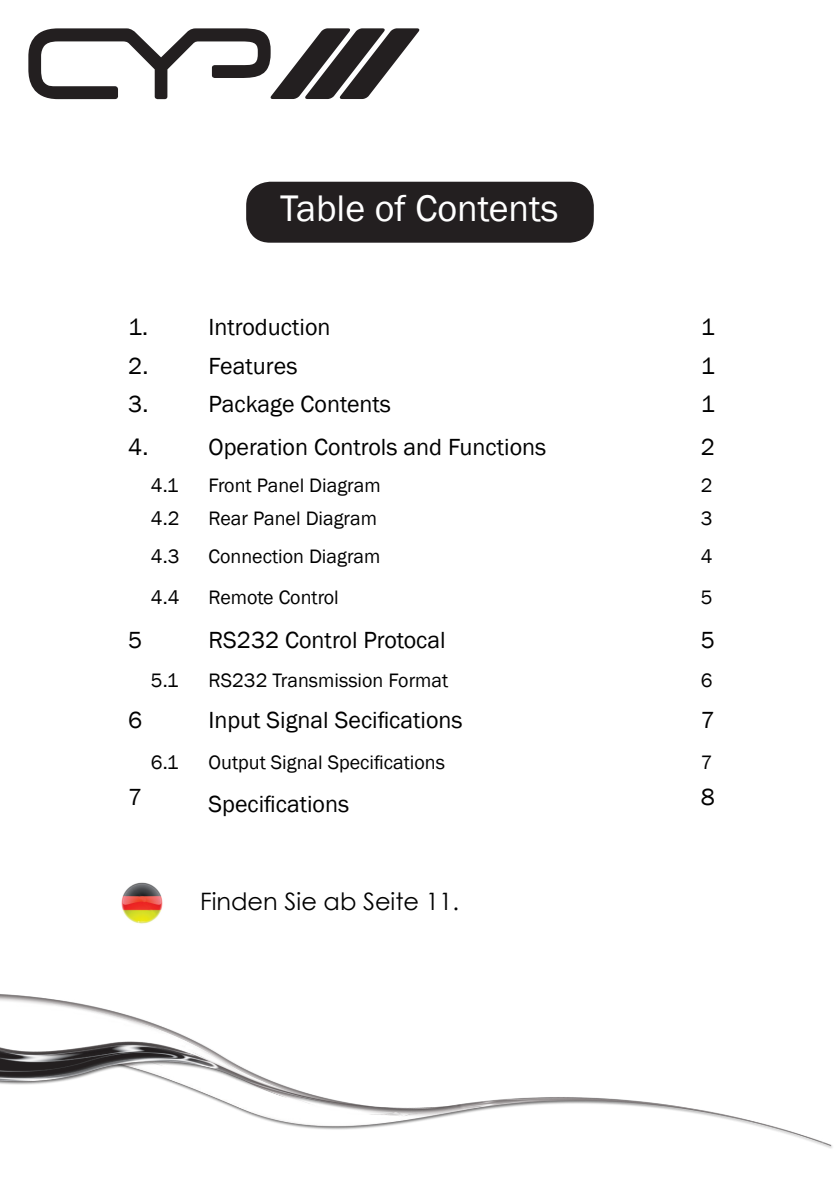
<style>
.page{position:relative;width:840px;height:1191px;background:#fff}
.page>*{position:absolute;margin:0;border:0;box-sizing:border-box;transform-origin:0 0}
.t1{font:38px "Franklin Gothic";color:#fff}
.t2{font:24px "Franklin Gothic";color:#000}
.t3{font:24px "Century Gothic";color:#000}
.t4{font:20px "Franklin Gothic";color:#000}
</style>
<div class="page">
<div style="left:246px;top:182px;width:347px;height:61px;background:#231f20;border-radius:24px"></div>
<img style="left:0;top:994px;width:833px;height:155px">
<svg style="left:28px;top:28px;width:392px;height:71px"></svg>
<img style="left:121px;top:882px;width:42px;height:42px">
<p class="t1" style="left:280px;top:184px;width:280px">Table of Contents</p>
<p class="t2" style="left:128px;top:312px;width:21px">1.</p>
<p class="t2" style="left:208px;top:312px;width:123px">Introduction</p>
<p class="t2" style="left:700px;top:312px;width:16px">1</p>
<p class="t2" style="left:128px;top:351px;width:22px">2.</p>
<p class="t2" style="left:208px;top:351px;width:90px">Features</p>
<p class="t2" style="left:700px;top:351px;width:16px">1</p>
<p class="t2" style="left:128px;top:389px;width:22px">3.</p>
<p class="t2" style="left:208px;top:389px;width:184px">Package Contents</p>
<p class="t2" style="left:700px;top:389px;width:16px">1</p>
<p class="t2" style="left:128px;top:432px;width:22px">4.</p>
<p class="t2" style="left:208px;top:432px;width:339px">Operation Controls and Functions</p>
<p class="t2" style="left:700px;top:432px;width:16px">2</p>
<p class="t4" style="left:151px;top:473px;width:29px">4.1</p>
<p class="t4" style="left:208px;top:473px;width:173px">Front Panel Diagram</p>
<p class="t4" style="left:700px;top:473px;width:13px">2</p>
<p class="t4" style="left:151px;top:506px;width:30px">4.2</p>
<p class="t4" style="left:208px;top:506px;width:170px">Rear Panel Diagram</p>
<p class="t4" style="left:700px;top:506px;width:13px">3</p>
<p class="t4" style="left:151px;top:544px;width:30px">4.3</p>
<p class="t4" style="left:208px;top:544px;width:173px">Connection Diagram</p>
<p class="t4" style="left:700px;top:544px;width:13px">4</p>
<p class="t4" style="left:151px;top:585px;width:30px">4.4</p>
<p class="t4" style="left:208px;top:585px;width:132px">Remote Control</p>
<p class="t4" style="left:700px;top:585px;width:13px">5</p>
<p class="t2" style="left:128px;top:625px;width:16px">5</p>
<p class="t2" style="left:208px;top:625px;width:238px">RS232 Control Protocal</p>
<p class="t2" style="left:700px;top:625px;width:16px">5</p>
<p class="t4" style="left:151px;top:668px;width:29px">5.1</p>
<p class="t4" style="left:208px;top:668px;width:241px">RS232 Transmission Format</p>
<p class="t4" style="left:700px;top:668px;width:13px">6</p>
<p class="t2" style="left:128px;top:705px;width:16px">6</p>
<p class="t2" style="left:208px;top:705px;width:255px">Input Signal Secifications</p>
<p class="t2" style="left:700px;top:705px;width:16px">7</p>
<p class="t4" style="left:151px;top:750px;width:29px">6.1</p>
<p class="t4" style="left:208px;top:750px;width:238px">Output Signal Specifications</p>
<p class="t4" style="left:700px;top:750px;width:13px">7</p>
<p class="t2" style="left:128px;top:782px;width:16px">7</p>
<p class="t2" style="left:208px;top:788px;width:142px">Specifications</p>
<p class="t2" style="left:700px;top:782px;width:16px">8</p>
<p class="t3" style="left:200px;top:884px;width:260px">Finden Sie ab Seite 11.</p>
</div>
